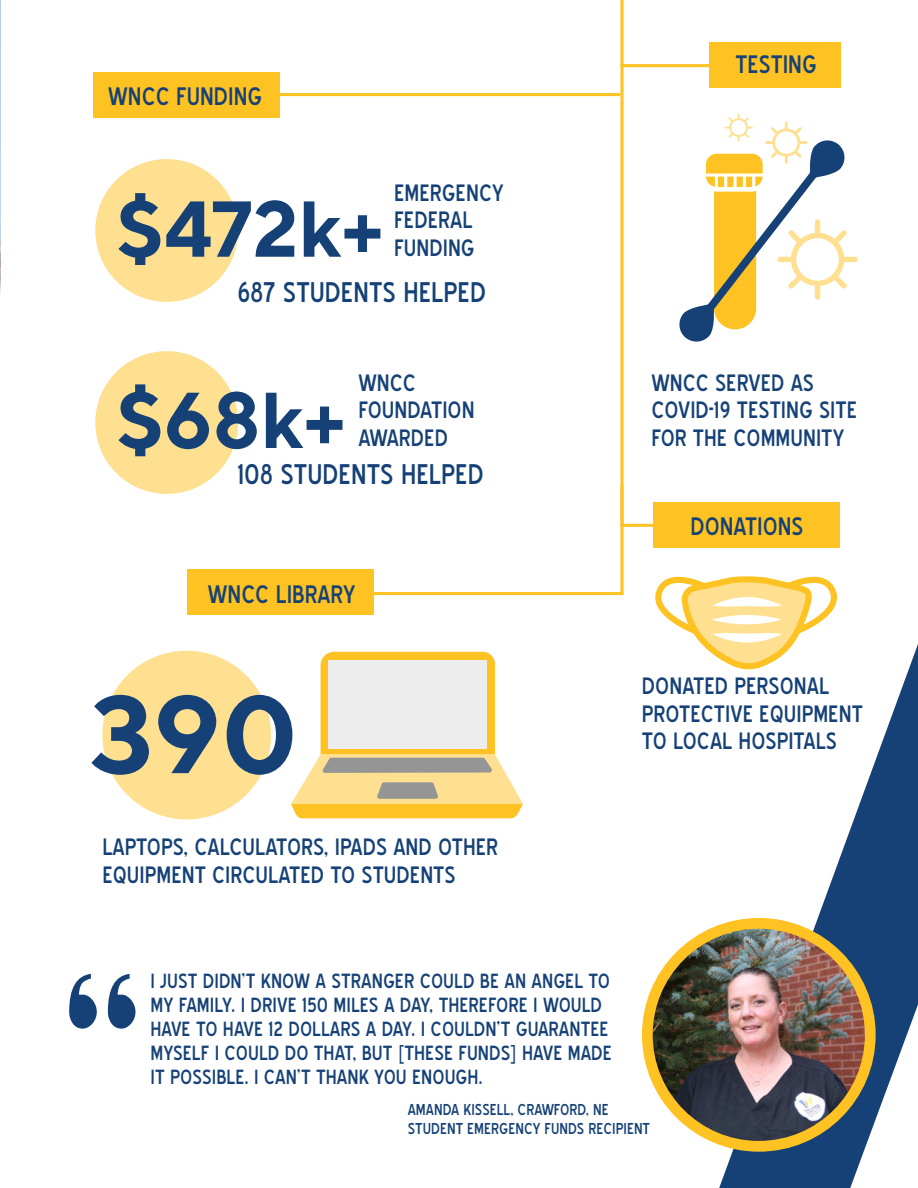
<style>
.page{position:relative;width:918px;height:1188px;background:#fff}
.page>*{position:absolute;margin:0;border:0;box-sizing:border-box;transform-origin:0 0}
.t1{font:700 109.5px "TT Norms";color:#154177}
.t2{font:700 79.05px "TT Norms";color:#154177}
.t3{font:27.6px "Blue Highway D";color:#154177}
.t4{font:24.6px "Blue Highway D";color:#154177}
.t5{font:22.95px/27.6px "Blue Highway D";color:#154177}
.t6{font:19.95px/24px "Blue Highway D";color:#154177}
.t7{font:15.3px/18.5px "Blue Highway D";color:#154177}
</style>
<div class="page">
<img style="left:0;top:0;width:1px;height:84px">
<svg style="left:0;top:84px;width:1px;height:210px"></svg>
<svg style="left:719px;top:644px;width:199px;height:544px"></svg>
<div style="left:642px;top:918px;width:234px;height:234px;background:#fec222;border-radius:50%"></div>
<div style="left:102px;top:651px;width:169px;height:168px;background:#fee090;border-radius:50%"></div>
<svg style="left:291px;top:652px;width:232px;height:166px"></svg>
<div style="left:329px;top:660px;width:158px;height:89px;background:#ededed"></div>
<hr style="left:129px;top:93px;width:491px;height:3px;background:#fec222">
<div style="left:187px;top:569px;width:187px;height:46px;background:#fec222"></div>
<svg style="left:355px;top:0;width:270px;height:596px"></svg>
<div style="left:93px;top:72px;width:187px;height:45px;background:#fec222"></div>
<div style="left:95px;top:159px;width:143px;height:143px;background:#fee090;border-radius:50%"></div>
<div style="left:95px;top:351px;width:143px;height:143px;background:#fee090;border-radius:50%"></div>
<svg style="left:619px;top:482px;width:34px;height:46px"></svg>
<hr style="left:620px;top:64px;width:179px;height:3px;background:#fec222">
<div style="left:710px;top:42px;width:131px;height:46px;background:#fec222"></div>
<svg style="left:679px;top:113px;width:179px;height:229px"></svg>
<div style="left:653px;top:502px;width:187px;height:46px;background:#fec222"></div>
<svg style="left:655px;top:576px;width:200px;height:99px"></svg>
<img style="left:653px;top:929px;width:212px;height:212px;border-radius:106px">
<svg style="left:69px;top:974px;width:67px;height:55px"></svg>
<p class="t4" style="left:108px;top:82px;width:156px">WNCC FUNDING</p>
<h2 class="t2" style="left:117px;top:179px;width:268px">$472k+</h2>
<p class="t5" style="left:394px;top:179px;width:111px">EMERGENCY<br>FEDERAL<br>FUNDING</p>
<p class="t3" style="left:237px;top:275px;width:250px">687 STUDENTS HELPED</p>
<h2 class="t2" style="left:117px;top:371px;width:230px">$68k+</h2>
<p class="t5" style="left:358px;top:369px;width:118px">WNCC<br>FOUNDATION<br>AWARDED</p>
<p class="t3" style="left:237px;top:458px;width:248px">108 STUDENTS HELPED</p>
<p class="t4" style="left:208px;top:579px;width:149px">WNCC LIBRARY</p>
<h1 class="t1" style="left:90px;top:666px;width:210px">390</h1>
<p class="t5" style="left:102px;top:833px;width:397px">LAPTOPS, CALCULATORS, IPADS AND OTHER<br>EQUIPMENT CIRCULATED TO STUDENTS</p>
<p class="t4" style="left:736px;top:49px;width:83px">TESTING</p>
<p class="t5" style="left:651px;top:369px;width:207px">WNCC SERVED AS<br>COVID-19 TESTING SITE<br>FOR THE COMMUNITY</p>
<p class="t4" style="left:691px;top:511px;width:115px">DONATIONS</p>
<p class="t5" style="left:642px;top:672px;width:223px">DONATED PERSONAL<br>PROTECTIVE EQUIPMENT<br>TO LOCAL HOSPITALS</p>
<p class="t6" style="left:150px;top:969px;width:463px">I JUST DIDN’T KNOW A STRANGER COULD BE AN ANGEL TO MY FAMILY. I DRIVE 150 MILES A DAY, THEREFORE I WOULD HAVE TO HAVE 12 DOLLARS A DAY. I COULDN’T GUARANTEE MYSELF I COULD DO THAT, BUT [THESE FUNDS] HAVE MADE IT POSSIBLE. I CAN’T THANK YOU ENOUGH.</p>
<p class="t7" style="left:408px;top:1101px;width:244px">AMANDA KISSELL, CRAWFORD, NE<br>STUDENT EMERGENCY FUNDS RECIPIENT</p>
</div>
